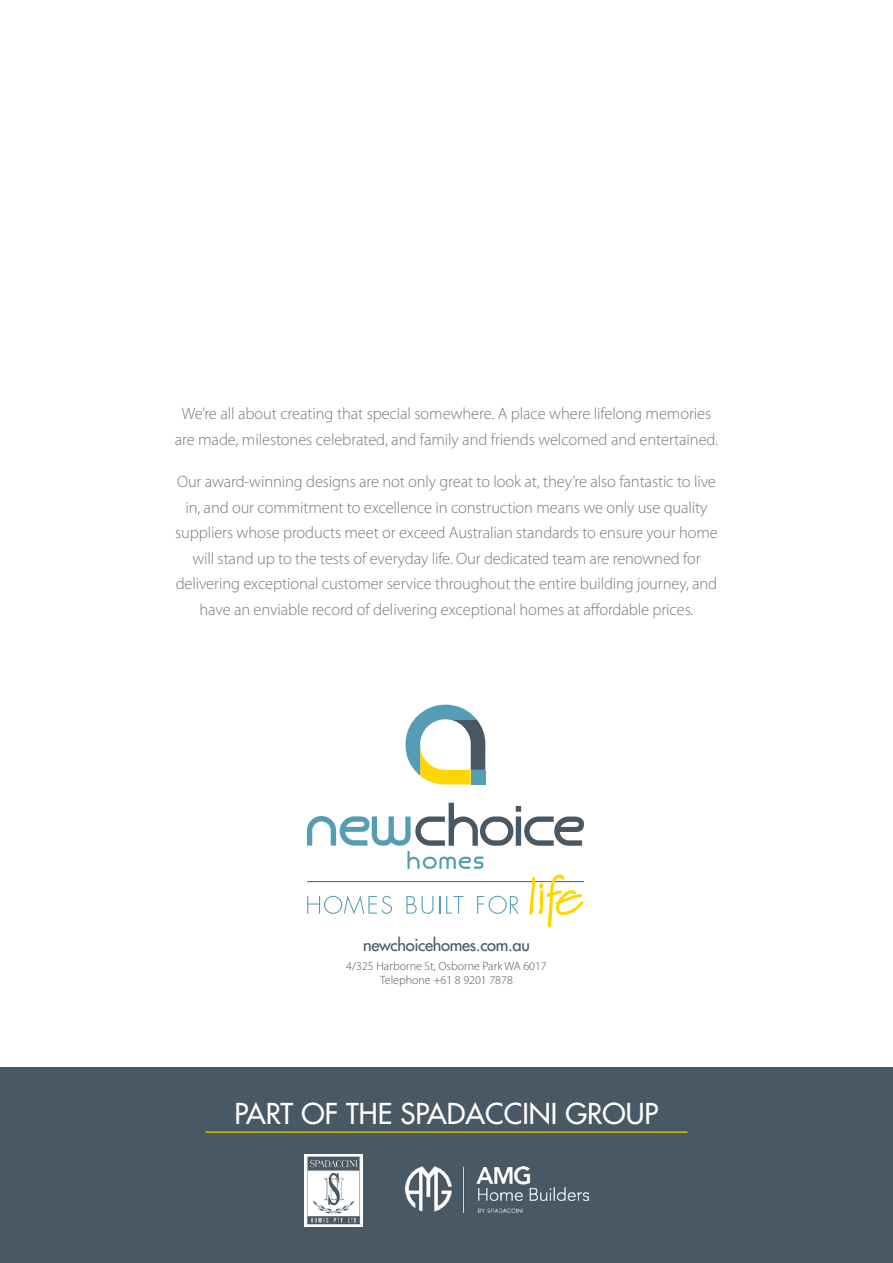
<style>
.page{position:relative;width:893px;height:1263px;background:#fff}
.page>*{position:absolute;margin:0;border:0;box-sizing:border-box;transform-origin:0 0}
.t1{font:28.05px "Futura";color:#fff}
.t2{font:300 16.5px/25.5px "Myriad Pro";letter-spacing:-.01em;color:#77787b;text-align:center}
.t3{font:16.5px "Futura";letter-spacing:-.02em;color:#485865}
.t4{font:300 12px/14.4px "Myriad Pro";color:#485865;text-align:center}
</style>
<div class="page">
<div style="left:0;top:1067px;width:893px;height:196px;background:#485865"></div>
<svg style="left:406px;top:705px;width:79px;height:79px"></svg>
<svg style="left:307px;top:803px;width:278px;height:124px"></svg>
<img style="left:305px;top:1154px;width:57px;height:73px">
<img style="left:405px;top:1166px;width:183px;height:46px">
<hr style="left:205px;top:1131px;width:482px;height:2px;background:#ffd600">
<p class="t2" style="left:175px;top:401px;width:545px">We’re all about creating that special somewhere. A place where lifelong memories are made, milestones celebrated, and family and friends welcomed and entertained.</p>
<p class="t2" style="left:175px;top:469px;width:544px">Our award-winning designs are not only great to look at, they’re also fantastic to live in, and our commitment to excellence in construction means we only use quality suppliers whose products meet or exceed Australian standards to ensure your home will stand up to the tests of everyday life. Our dedicated team are renowned for delivering exceptional customer service throughout the entire building journey, and have an enviable record of delivering exceptional homes at affordable prices.</p>
<p class="t3" style="left:363px;top:934px;width:168px">newchoicehomes.com.au</p>
<p class="t4" style="left:346px;top:959px;width:202px">4/325 Harborne St, Osborne Park WA 6017<br>Telephone +61 8 9201 7878</p>
<h1 class="t1" style="left:235px;top:1095px;width:425px">PART OF THE SPADACCINI GROUP</h1>
</div>
